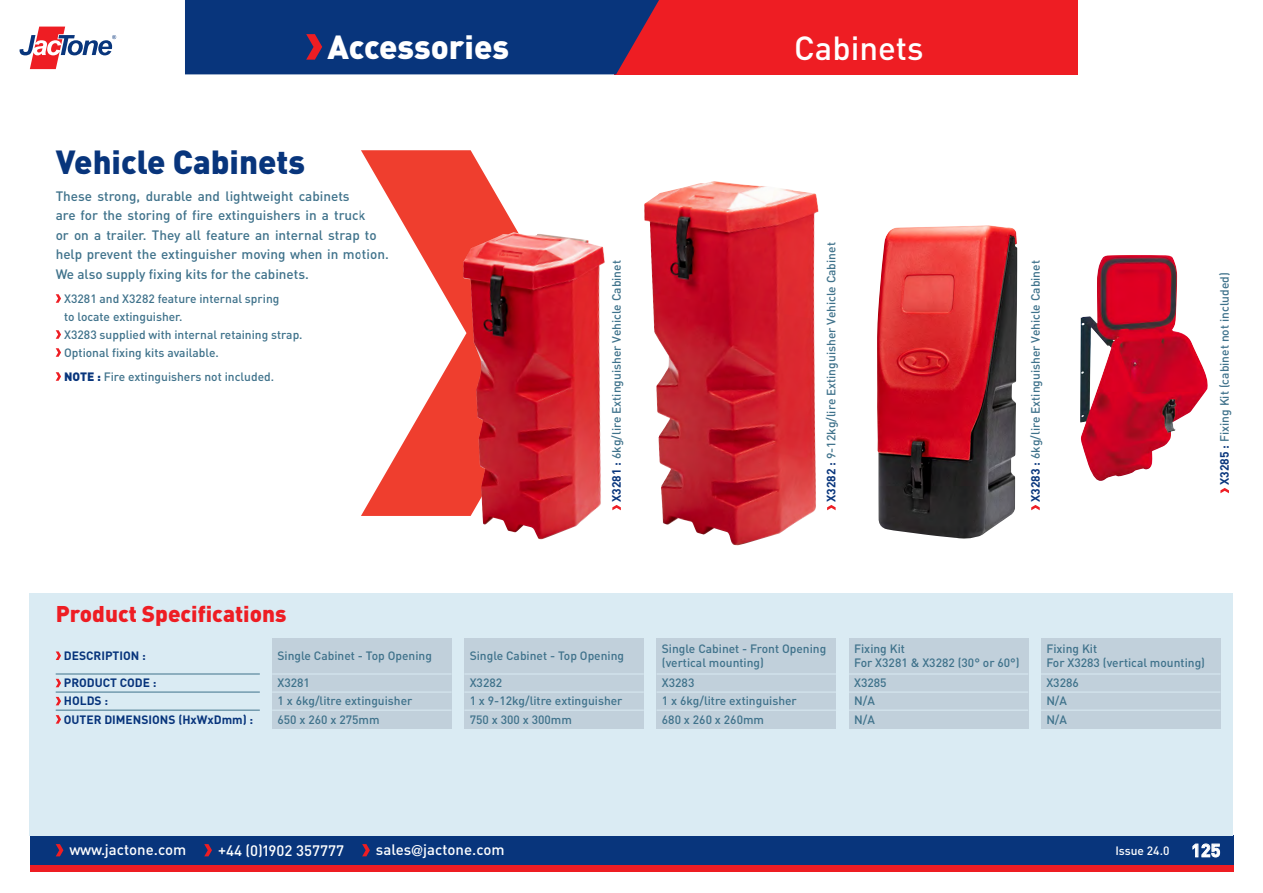
<style>
.page{position:relative;width:1263px;height:893px;background:#fff}
.page>*{position:absolute;margin:0;border:0;box-sizing:border-box;transform-origin:0 0}
.t1{font:900 33px "DIN";color:#08357c}
.t2{font:900 33px "DIN";color:#fff}
.t3{font:500 33px "DIN";color:#fff}
.t4{font:900 22.5px "DIN";color:#ee1d23}
.t5{font:500 15px "DIN";color:#fff}
.t6{font:500 13.5px/19.5px "DIN";color:#3f728b}
.t7{font:500 12px "DIN";color:#3f728b}
.t8{font:700 12px "DIN";color:#08357c}
.t9{font:500 12px "DIN";color:#fff}
.s1{font-weight:900;color:#08357c}
.s2{font-weight:700;color:#08357c}
.s3{font-family:"Helvetica Neue"}
.s4{font-weight:700;font-size:18px}
</style>
<div class="page">
<div style="left:30px;top:836px;width:1203px;height:29px;background:#08357c"></div>
<div style="left:30px;top:865px;width:1203px;height:7px;background:#ee1d23"></div>
<svg style="left:20px;top:27px;width:96px;height:42px"></svg>
<div style="left:614px;top:0;width:464px;height:74px;background:#ee1d23"></div>
<div style="left:185px;top:0;width:474px;height:74px;background:#08357c"></div>
<div style="left:30px;top:593px;width:1203px;height:243px;background:#daebf3"></div>
<svg style="left:56px;top:844px;width:7px;height:12px"></svg>
<svg style="left:204px;top:844px;width:8px;height:12px"></svg>
<svg style="left:362px;top:844px;width:8px;height:12px"></svg>
<svg style="left:56px;top:294px;width:5px;height:9px"></svg>
<svg style="left:56px;top:330px;width:5px;height:9px"></svg>
<svg style="left:56px;top:348px;width:5px;height:9px"></svg>
<svg style="left:56px;top:372px;width:5px;height:9px"></svg>
<hr style="left:56px;top:674px;width:204px;height:1px;background:#3f728b">
<hr style="left:56px;top:692px;width:204px;height:1px;background:#3f728b">
<hr style="left:56px;top:710px;width:204px;height:1px;background:#3f728b">
<svg style="left:56px;top:651px;width:5px;height:9px"></svg>
<svg style="left:56px;top:679px;width:5px;height:8px"></svg>
<svg style="left:56px;top:697px;width:5px;height:8px"></svg>
<svg style="left:56px;top:715px;width:5px;height:9px"></svg>
<div style="left:272px;top:638px;width:180px;height:90px;background:#c1d0db"></div>
<hr style="left:272px;top:674px;width:180px;height:1px;background:#daebf3">
<hr style="left:272px;top:692px;width:180px;height:1px;background:#daebf3">
<hr style="left:272px;top:710px;width:180px;height:1px;background:#daebf3">
<div style="left:657px;top:638px;width:179px;height:90px;background:#c1d0db"></div>
<hr style="left:657px;top:674px;width:179px;height:1px;background:#daebf3">
<hr style="left:657px;top:692px;width:179px;height:1px;background:#daebf3">
<hr style="left:657px;top:710px;width:179px;height:1px;background:#daebf3">
<div style="left:464px;top:638px;width:180px;height:90px;background:#c1d0db"></div>
<hr style="left:464px;top:674px;width:180px;height:1px;background:#daebf3">
<hr style="left:464px;top:692px;width:180px;height:1px;background:#daebf3">
<hr style="left:464px;top:710px;width:180px;height:1px;background:#daebf3">
<div style="left:849px;top:638px;width:179px;height:90px;background:#c1d0db"></div>
<hr style="left:849px;top:674px;width:179px;height:1px;background:#daebf3">
<hr style="left:849px;top:692px;width:179px;height:1px;background:#daebf3">
<hr style="left:849px;top:710px;width:179px;height:1px;background:#daebf3">
<div style="left:1041px;top:638px;width:179px;height:90px;background:#c1d0db"></div>
<hr style="left:1041px;top:674px;width:179px;height:1px;background:#daebf3">
<hr style="left:1041px;top:692px;width:179px;height:1px;background:#daebf3">
<hr style="left:1041px;top:710px;width:179px;height:1px;background:#daebf3">
<img style="left:1080px;top:255px;width:128px;height:226px">
<svg style="left:361px;top:150px;width:157px;height:366px"></svg>
<svg style="left:1220px;top:488px;width:9px;height:5px"></svg>
<img style="left:463px;top:232px;width:142px;height:307px">
<img style="left:644px;top:181px;width:175px;height:364px">
<img style="left:877px;top:225px;width:140px;height:314px">
<svg style="left:612px;top:505px;width:9px;height:5px"></svg>
<svg style="left:827px;top:505px;width:9px;height:5px"></svg>
<svg style="left:1031px;top:505px;width:9px;height:5px"></svg>
<h1 class="t2" style="left:327px;top:25px;width:183px">Accessories</h1>
<p class="t1" style="left:56px;top:140px;width:251px">Vehicle Cabinets</p>
<p class="t6" style="left:56px;top:186px;width:335px">These strong, durable and lightweight cabinets<br>are for the storing of fire extinguishers in a truck<br>or on a trailer. They all feature an internal strap to help prevent the extinguisher moving when in motion.<br>We also supply fixing kits for the cabinets.</p>
<p class="t7" style="left:64px;top:291px;width:217px">X3281 and X3282 feature internal spring</p>
<p class="t7" style="left:64px;top:309px;width:120px">to locate extinguisher.</p>
<p class="t7" style="left:64px;top:327px;width:240px">X3283 supplied with internal retaining strap.</p>
<p class="t7" style="left:64px;top:345px;width:156px">Optional fixing kits available.</p>
<p class="t7" style="left:64px;top:369px;width:211px"><span class="s1">NOTE :</span> Fire extinguishers not included.</p>
<p class="t7" style="left:609px;top:502px;width:243px;rotate:-90deg"><span class="s2">X3281 :</span> 6kg/lire Extinguisher Vehicle Cabinet</p>
<p class="t3" style="left:794px;top:27px;width:131px">Cabinets</p>
<p class="t7" style="left:824px;top:502px;width:261px;rotate:-90deg"><span class="s2">X3282 :</span> 9-12kg/lire Extinguisher Vehicle Cabinet</p>
<p class="t7" style="left:1028px;top:502px;width:243px;rotate:-90deg"><span class="s2">X3283 :</span> 6kg/lire Extinguisher Vehicle Cabinet</p>
<p class="t7" style="left:1217px;top:485px;width:214px;rotate:-90deg"><span class="s2">X3285 :</span> Fixing Kit (cabinet not included)</p>
<p class="t4" style="left:56px;top:599px;width:232px">Product Specifications</p>
<p class="t8" style="left:64px;top:648px;width:84px">DESCRIPTION :</p>
<p class="t8" style="left:64px;top:675px;width:94px">PRODUCT CODE :</p>
<p class="t8" style="left:64px;top:693px;width:46px">HOLDS :</p>
<p class="t8" style="left:64px;top:711px;width:191px">OUTER DIMENSIONS (HxWxDmm) :</p>
<p class="t7" style="left:277px;top:648px;width:156px">Single Cabinet - Top Opening</p>
<p class="t7" style="left:277px;top:675px;width:34px">X3281</p>
<p class="t7" style="left:277px;top:693px;width:136px">1 x 6kg/litre extinguisher</p>
<p class="t7" style="left:277px;top:712px;width:104px">650 x 260 x 275mm</p>
<p class="t7" style="left:470px;top:648px;width:156px">Single Cabinet - Top Opening</p>
<p class="t7" style="left:470px;top:675px;width:34px">X3282</p>
<p class="t7" style="left:470px;top:693px;width:154px">1 x 9-12kg/litre extinguisher</p>
<p class="t7" style="left:470px;top:712px;width:104px">750 x 300 x 300mm</p>
<p class="t7" style="left:662px;top:641px;width:166px">Single Cabinet - Front Opening</p>
<p class="t7" style="left:662px;top:655px;width:104px">(vertical mounting)</p>
<p class="t7" style="left:662px;top:675px;width:34px">X3283</p>
<p class="t7" style="left:662px;top:693px;width:136px">1 x 6kg/litre extinguisher</p>
<p class="t7" style="left:662px;top:712px;width:104px">680 x 260 x 260mm</p>
<p class="t7" style="left:854px;top:641px;width:52px">Fixing Kit</p>
<p class="t7" style="left:854px;top:655px;width:167px">For X3281 &amp; X3282 (30° or 60°)</p>
<p class="t7" style="left:854px;top:675px;width:34px">X3285</p>
<p class="t7" style="left:854px;top:693px;width:22px">N/A</p>
<p class="t7" style="left:854px;top:712px;width:22px">N/A</p>
<p class="t7" style="left:1046px;top:641px;width:52px">Fixing Kit</p>
<p class="t7" style="left:1046px;top:655px;width:160px">For X3283 (vertical mounting)</p>
<p class="t7" style="left:1046px;top:675px;width:34px">X3286</p>
<p class="t7" style="left:1046px;top:693px;width:22px">N/A</p>
<p class="t7" style="left:1046px;top:712px;width:22px">N/A</p>
<p class="t5" style="left:70px;top:840px;width:118px">www.jactone.com</p>
<p class="t5" style="left:218px;top:841px;width:128px">+44 (0)1902 357777</p>
<p class="t5" style="left:376px;top:840px;width:130px">sales<span class="s3">@</span>jactone.com</p>
<p class="t9" style="left:1115px;top:842px;width:107px">Issue 24.0 <span class="s4">125</span></p>
</div>
